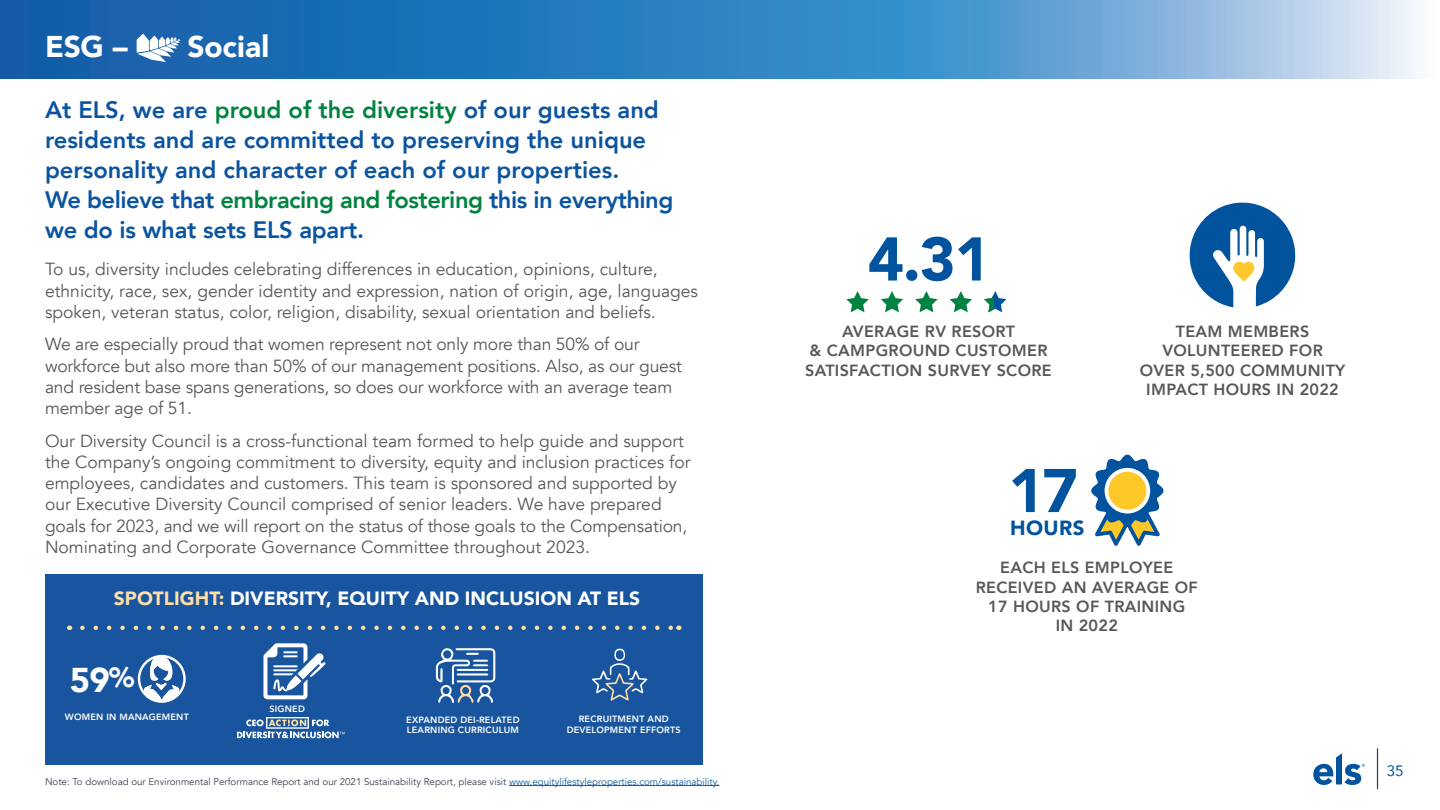
<style>
.page{position:relative;width:1440px;height:810px;background:#fff}
.page>*{position:absolute;margin:0;border:0;box-sizing:border-box;transform-origin:0 0}
.t1{font:900 60.88px "Avenir";color:#01539e}
.t2{font:900 34.38px "Avenir";color:#fff}
.t3{font:900 30px "Avenir";letter-spacing:-.005em;color:#fff}
.t4{font:800 23.75px/30px "Avenir";color:#0a54a0}
.t5{font:900 20.5px "Avenir";letter-spacing:.02em;color:#01539e}
.t6{font:900 19.12px "Avenir";color:#fff}
.t7{font:17.5px/21.2px "Avenir";color:#57585a}
.t8{font:800 16.12px/19.4px "Avenir";letter-spacing:.02em;color:#57585a;text-align:center}
.t9{font:15px "Avenir";color:#01539e}
.t10{font:9.75px "Avenir";color:#3b4050}
.t11{font:800 9.12px/10.9px "Avenir";letter-spacing:.02em;color:#fff}
.s1{color:#008240}
.s2{color:#ffdfa6}
.s3{font-size:27.88px}
.s4{color:#175d9e}
</style>
<div class="page">
<svg style="left:0;top:0;width:1418px;height:79px;background:#478dc6"></svg>
<hr style="left:1377px;top:748px;width:1px;height:41px;background:#3b4050">
<svg style="left:1313px;top:753px;width:52px;height:32px"></svg>
<svg style="left:1091px;top:455px;width:72px;height:91px"></svg>
<svg style="left:1105px;top:468px;width:45px;height:46px"></svg>
<div style="left:1108px;top:472px;width:38px;height:38px;background:#fec829;border-radius:50%"></div>
<svg style="left:846px;top:291px;width:23px;height:21px"></svg>
<svg style="left:881px;top:291px;width:22px;height:21px"></svg>
<svg style="left:915px;top:291px;width:23px;height:21px"></svg>
<svg style="left:950px;top:291px;width:22px;height:21px"></svg>
<svg style="left:984px;top:291px;width:22px;height:21px"></svg>
<svg style="left:1190px;top:203px;width:106px;height:104px"></svg>
<hr style="left:509px;top:785px;width:210px;height:1px;background:#175d9e">
<div style="left:45px;top:574px;width:657px;height:191px;background:#18559e"></div>
<svg style="left:82px;top:626px;width:590px;height:4px"></svg>
<svg style="left:144px;top:656px;width:36px;height:46px"></svg>
<div style="left:138px;top:655px;width:48px;height:48px;border:2px solid #fff;border-radius:50%"></div>
<svg style="left:263px;top:643px;width:63px;height:56px"></svg>
<svg style="left:237px;top:717px;width:108px;height:21px"></svg>
<svg style="left:436px;top:648px;width:59px;height:55px"></svg>
<svg style="left:592px;top:648px;width:55px;height:53px"></svg>
<svg style="left:137px;top:34px;width:43px;height:28px"></svg>
<p class="t3" style="left:45px;top:21px;width:84px">ESG –</p>
<p class="t3" style="left:188px;top:21px;width:83px">Social</p>
<p class="t4" style="left:45px;top:95px;width:630px">At ELS, we are <span class="s1">proud of the diversity</span> of our guests and residents and are committed to preserving the unique personality and character of each of our properties.<br>We believe that <span class="s1">embracing and fostering</span> this in everything we do is what sets ELS apart.</p>
<p class="t7" style="left:45px;top:259px;width:655px">To us, diversity includes celebrating differences in education, opinions, culture, ethnicity, race, sex, gender identity and expression, nation of origin, age, languages spoken, veteran status, color, religion, disability, sexual orientation and beliefs.</p>
<p class="t7" style="left:45px;top:334px;width:638px">We are especially proud that women represent not only more than 50% of our workforce but also more than 50% of our management positions. Also, as our guest and resident base spans generations, so does our workforce with an average team member age of 51.</p>
<p class="t7" style="left:45px;top:430px;width:647px">Our Diversity Council is a cross-functional team formed to help guide and support the Company’s ongoing commitment to diversity, equity and inclusion practices for employees, candidates and customers. This team is sponsored and supported by our Executive Diversity Council comprised of senior leaders. We have prepared goals for 2023, and we will report on the status of those goals to the Compensation, Nominating and Corporate Governance Committee throughout 2023.</p>
<p class="t6" style="left:114px;top:582px;width:528px"><span class="s2">SPOTLIGHT:</span> DIVERSITY, EQUITY AND INCLUSION AT ELS</p>
<p class="t2" style="left:70px;top:650px;width:66px">59<span class="s3">%</span></p>
<p class="t11" style="left:65px;top:712px;width:126px">WOMEN IN MANAGEMENT</p>
<p class="t11" style="left:269px;top:704px;width:37px">SIGNED</p>
<p class="t11" style="left:406px;top:714px;width:115px">EXPANDED DEI-RELATED<br>LEARNING CURRICULUM</p>
<p class="t11" style="left:567px;top:714px;width:115px;text-align:center">RECRUITMENT AND<br>DEVELOPMENT EFFORTS</p>
<p class="t10" style="left:45px;top:776px;width:676px">Note: To download our Environmental Performance Report and our 2021 Sustainability Report, please visit <span class="s4">www.equitylifestyleproperties.com/sustainability.</span></p>
<p class="t1" style="left:868px;top:207px;width:124px">4.31</p>
<p class="t8" style="left:805px;top:322px;width:248px">AVERAGE RV RESORT<br>&amp; CAMPGROUND CUSTOMER<br>SATISFACTION SURVEY SCORE</p>
<p class="t8" style="left:1140px;top:322px;width:207px">TEAM MEMBERS<br>VOLUNTEERED FOR<br>OVER 5,500 COMMUNITY<br>IMPACT HOURS IN 2022</p>
<p class="t1" style="left:1008px;top:439px;width:71px">17</p>
<p class="t5" style="left:1010px;top:510px;width:76px">HOURS</p>
<p class="t8" style="left:976px;top:558px;width:224px">EACH ELS EMPLOYEE<br>RECEIVED AN AVERAGE OF<br>17 HOURS OF TRAINING<br>IN 2022</p>
<p class="t9" style="left:1387px;top:759px;width:18px">35</p>
</div>
